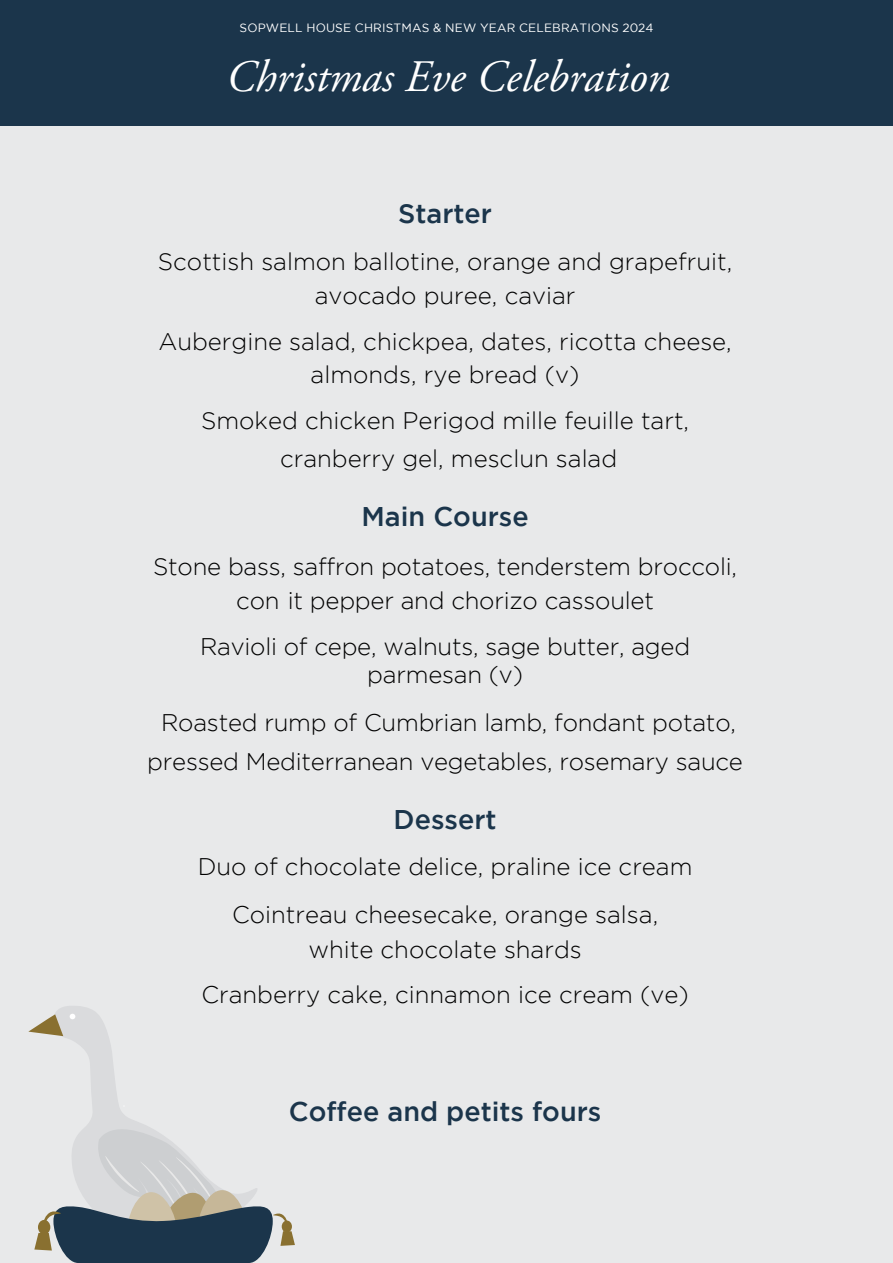
<style>
.page{position:relative;width:893px;height:1263px;background:#fff}
.page>*{position:absolute;margin:0;border:0;box-sizing:border-box;transform-origin:0 0}
.t1{font:italic 45px "Adobe Garamond Pro";color:#fff}
.t2{font:500 27px "Gotham";color:#1b354b}
.t3{font:300 24px/33.6px "Gotham";color:#000;text-align:center}
.t4{font:12px "Gotham";letter-spacing:.015em;color:#fff}
.s1{font-style:inherit}
</style>
<div class="page">
<div style="left:0;top:0;width:893px;height:127px;background:#1b354b"></div>
<div style="left:0;top:126px;width:893px;height:1137px;background:#e8e9ea"></div>
<svg style="left:55px;top:1006px;width:77px;height:114px"></svg>
<div style="left:69px;top:1013px;width:7px;height:6px;background:#fff;border-radius:50%"></div>
<svg style="left:28px;top:1014px;width:35px;height:22px"></svg>
<svg style="left:34px;top:1120px;width:261px;height:143px"></svg>
<p class="t4" style="left:240px;top:21px;width:416px">SOPWELL HOUSE CHRISTMAS &amp; NEW YEAR CELEBRATIONS 2024</p>
<h1 class="t1" style="left:226px;top:50px;width:445px">Christmas Eve Celebration</h1>
<p class="t2" style="left:398px;top:198px;width:95px">Starter</p>
<p class="t3" style="left:158px;top:244px;width:576px">Scottish salmon ballotine, orange and grapefruit, avocado puree, caviar</p>
<p class="t3" style="left:158px;top:324px;width:575px">Aubergine salad, chickpea, dates, ricotta cheese, almonds, rye bread (v)</p>
<p class="t3" style="left:201px;top:401px;width:489px;line-height:37.7px">Smoked chicken <span class="s1">P</span>erigod mille feuille tart, cranberry gel, mesclun salad</p>
<p class="t2" style="left:361px;top:501px;width:169px">Main Course</p>
<p class="t3" style="left:153px;top:549px;width:585px;line-height:34.2px">Stone bass, saffron potatoes, tenderstem broccoli, con it pepper and chorizo cassoulet</p>
<p class="t3" style="left:200px;top:631px;width:492px;line-height:28.8px">Ravioli of cepe, walnuts, sage butter, aged parmesan (v)</p>
<p class="t3" style="left:147px;top:703px;width:597px;line-height:38.5px">Roasted rump of Cumbrian lamb, fondant potato, pressed Mediterranean vegetables, rosemary sauce</p>
<p class="t2" style="left:394px;top:804px;width:104px">Dessert</p>
<p class="t3" style="left:198px;top:842px;width:496px;line-height:48px">Duo of chocolate delice, praline ice cream<br>Cointreau cheesecake, orange salsa,</p>
<p class="t3" style="left:201px;top:927px;width:489px;line-height:44.5px">white chocolate shards<br>Cranberry cake, cinnamon ice cream (ve)</p>
<p class="t2" style="left:289px;top:1096px;width:314px">Coffee and petits fours</p>
</div>
